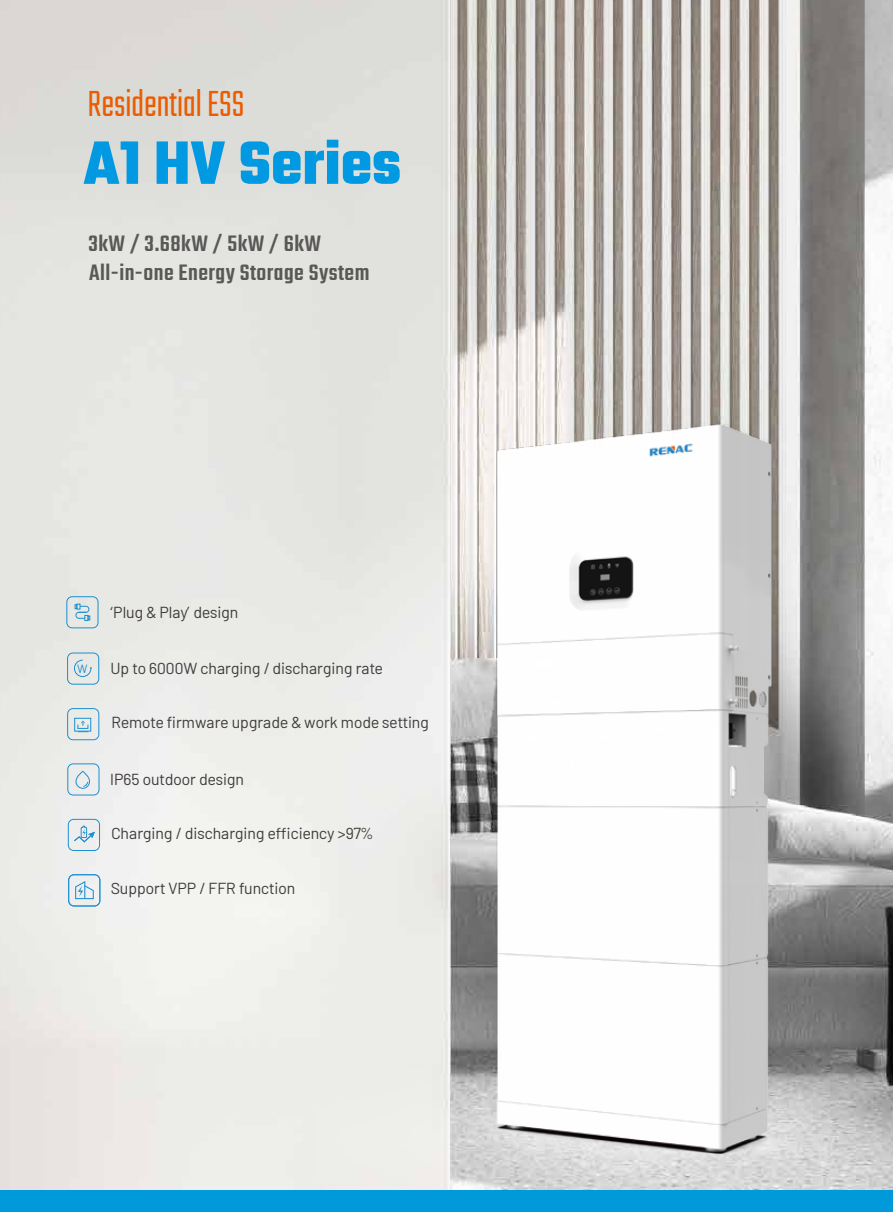
<style>
.page{position:relative;width:893px;height:1212px;background:#fff}
.page>*{position:absolute;margin:0;border:0;box-sizing:border-box;transform-origin:0 0}
.t1{font:700 66px "Teko";color:#0099e2}
.t2{font:300 40.35px "Teko";color:#eb5c01;scale:.95 1}
.t3{font:500 24.45px/28.3px "Teko";letter-spacing:.02em;color:#595757}
.t4{font:15.9px "Barlow";color:#3e3a39}
.t5{font:11.85px "Barlow";color:#1d90d0}
</style>
<div class="page">
<img style="left:0;top:0;width:893px;height:1191px">
<img style="left:316px;top:387px;width:577px;height:804px">
<div style="left:67px;top:763px;width:32px;height:32px;border:1px solid #1d90d0;border-radius:5px"></div>
<svg style="left:75px;top:771px;width:18px;height:18px"></svg>
<div style="left:66px;top:596px;width:32px;height:32px;border:1px solid #1d90d0;border-radius:5px"></div>
<svg style="left:75px;top:604px;width:15px;height:17px"></svg>
<div style="left:67px;top:653px;width:32px;height:31px;border:1px solid #1d90d0;border-radius:5px"></div>
<svg style="left:74px;top:659px;width:18px;height:18px"></svg>
<div style="left:68px;top:874px;width:32px;height:32px;border:1px solid #1d90d0;border-radius:5px"></div>
<svg style="left:75px;top:880px;width:19px;height:20px"></svg>
<div style="left:68px;top:819px;width:32px;height:32px;border:1px solid #1d90d0;border-radius:5px"></div>
<svg style="left:73px;top:825px;width:22px;height:18px"></svg>
<div style="left:67px;top:708px;width:32px;height:32px;border:1px solid #1d90d0;border-radius:5px"></div>
<div style="left:74px;top:718px;width:17px;height:13px;border:1px solid #1d90d0"></div>
<svg style="left:78px;top:721px;width:10px;height:11px"></svg>
<div style="left:0;top:1191px;width:893px;height:21px;background:#0099d9"></div>
<h2 class="t2" style="left:87px;top:81px;width:167px">Residential ESS</h2>
<h1 class="t1" style="left:84px;top:121px;width:319px">A1 HV Series</h1>
<h3 class="t3" style="left:88px;top:231px;width:282px">3kW / 3.68kW / 5kW / 6kW<br>All-in-one Energy Storage System</h3>
<p class="t5" style="left:77px;top:660px;width:12px">W</p>
<p class="t4" style="left:110px;top:600px;width:130px">‘Plug &amp; Play’ design</p>
<p class="t4" style="left:111px;top:657px;width:274px">Up to 6000W charging / discharging rate</p>
<p class="t4" style="left:112px;top:711px;width:319px">Remote firmware upgrade &amp; work mode setting</p>
<p class="t4" style="left:110px;top:768px;width:135px">IP65 outdoor design</p>
<p class="t4" style="left:112px;top:822px;width:263px">Charging / discharging efficiency &gt;97%</p>
<p class="t4" style="left:111px;top:876px;width:186px">Support VPP / FFR function</p>
</div>
